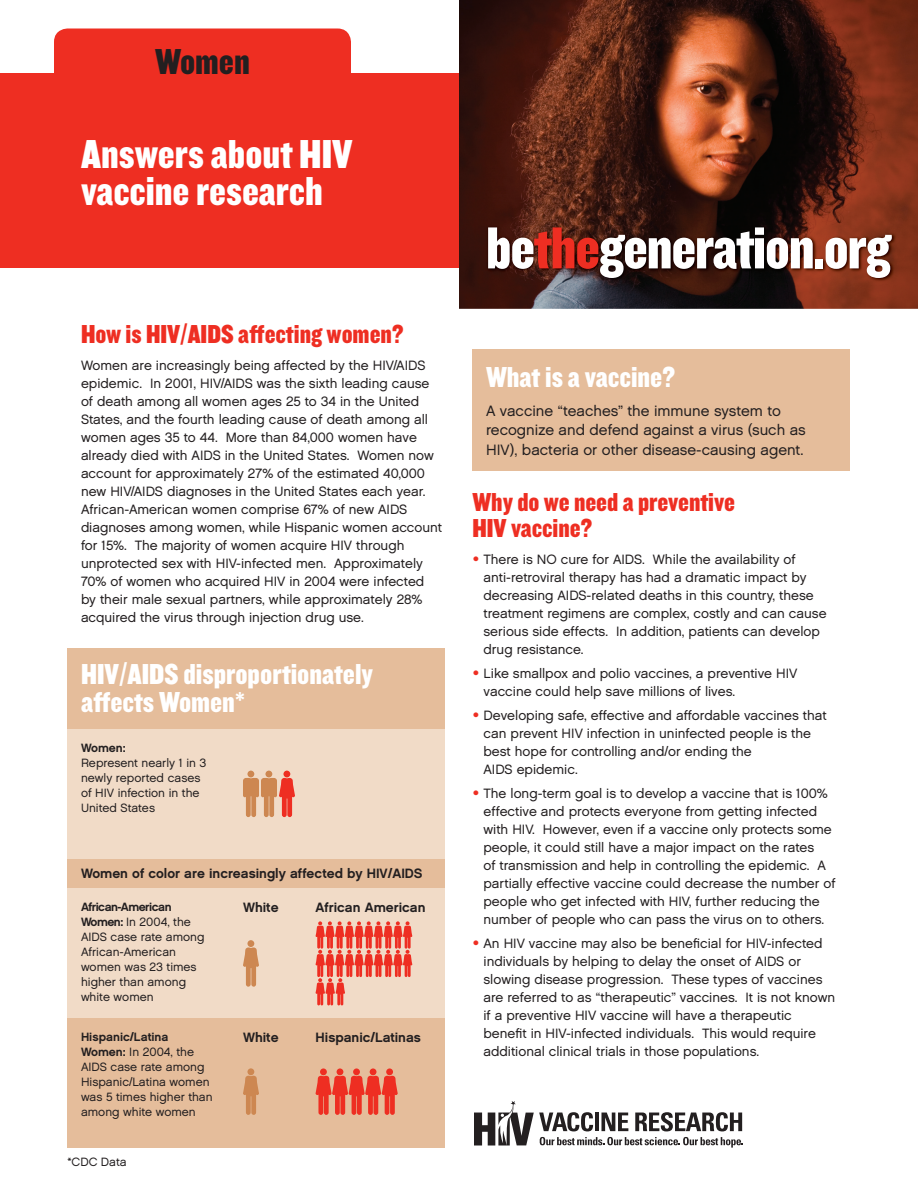
<style>
.page{position:relative;width:918px;height:1188px;background:#fff}
.page>*{position:absolute;margin:0;border:0;box-sizing:border-box;transform-origin:0 0}
.t1{font:61.5px "Knockout HTF70 Full Welterwt";letter-spacing:-.02em;color:#fff}
.t2{font:42px/37.5px "Knockout HTF70 Full Welterwt";color:#fff}
.t3{font:37.5px "Knockout HTF70 Full Welterwt";color:#231f20}
.t4{font:30px/28.5px "Knockout HTF70 Full Welterwt";color:#fff}
.t5{font:27px/25.5px "Knockout HTF70 Full Welterwt";color:#ee2e22}
.t6{font:22.5px "Chalet London Nineteen Sixty";color:#ee2e22}
.t7{font:15px/19.5px "Chalet London Nineteen Sixty";color:#231f20}
.t8{font:13.5px/18px "Chalet London Nineteen Sixty";color:#231f20}
.t9{font:13.5px "Chalet New York Nineteen Sixty";color:#231f20}
.t10{font:12px/15px "Chalet London Nineteen Sixty";color:#231f20}
.s1{font-family:"Chalet New York Nineteen Sixty"}
.s2{color:#ee2e22}
</style>
<div class="page">
<div style="left:68px;top:648px;width:378px;height:500px;background:#e5bd9b"></div>
<div style="left:68px;top:888px;width:378px;height:130px;background:#f1dbc7"></div>
<div style="left:68px;top:729px;width:378px;height:130px;background:#f1dbc7"></div>
<div style="left:472px;top:349px;width:378px;height:122px;background:#e5bd9b"></div>
<img style="left:459px;top:0;width:459px;height:309px">
<div style="left:0;top:74px;width:459px;height:194px;background:#ee2e22"></div>
<div style="left:54px;top:28px;width:297px;height:70px;background:#ee2e22;border-radius:14px"></div>
<img style="left:486px;top:225px;width:411px;height:58px">
<svg style="left:243px;top:947px;width:16px;height:40px"></svg>
<div style="left:247px;top:940px;width:7px;height:7px;background:#cd8751;border-radius:50%"></div>
<svg style="left:316px;top:921px;width:96px;height:84px"></svg>
<svg style="left:243px;top:1076px;width:16px;height:39px"></svg>
<div style="left:247px;top:1068px;width:7px;height:7px;background:#cd8751;border-radius:50%"></div>
<div style="left:320px;top:1068px;width:7px;height:7px;background:#ee2e22;border-radius:50%"></div>
<div style="left:337px;top:1068px;width:6px;height:7px;background:#ee2e22;border-radius:50%"></div>
<div style="left:353px;top:1068px;width:7px;height:7px;background:#ee2e22;border-radius:50%"></div>
<div style="left:370px;top:1068px;width:6px;height:7px;background:#ee2e22;border-radius:50%"></div>
<svg style="left:316px;top:1076px;width:82px;height:39px"></svg>
<div style="left:386px;top:1068px;width:7px;height:7px;background:#ee2e22;border-radius:50%"></div>
<div style="left:247px;top:771px;width:7px;height:6px;background:#cd8751;border-radius:50%"></div>
<div style="left:265px;top:771px;width:7px;height:6px;background:#cd8751;border-radius:50%"></div>
<svg style="left:243px;top:778px;width:52px;height:39px"></svg>
<div style="left:283px;top:771px;width:7px;height:6px;background:#ee2e22;border-radius:50%"></div>
<svg style="left:474px;top:1101px;width:269px;height:47px"></svg>
<h1 class="t3" style="left:155px;top:47px;width:96px">Women</h1>
<h1 class="t2" style="left:81px;top:138px;width:273px">Answers about HIV vaccine research</h1>
<h2 class="t5" style="left:81px;top:323px;width:324px">How is HIV/AIDS affecting women?</h2>
<p class="t8" style="left:81px;top:357px;width:363px">Women are increasingly being affected by the HIV/AIDS epidemic. In 2001, HIV/AIDS was the sixth leading cause of death among all women ages 25 to 34 in the United States, and the fourth leading cause of death among all women ages 35 to 44. More than 84,000 women have already died with AIDS in the United States. Women now account for approximately 27% of the estimated 40,000 new HIV/AIDS diagnoses in the United States each year.<br>African-American women comprise 67% of new AIDS diagnoses among women, while Hispanic women account for 15%. The majority of women acquire HIV through unprotected sex with HIV-infected men. Approximately 70% of women who acquired HIV in 2004 were infected by their male sexual partners, while approximately 28% acquired the virus through injection drug use.</p>
<h2 class="t4" style="left:81px;top:661px;width:293px">HIV/AIDS disproportionately affects Women*</h2>
<p class="t10" style="left:81px;top:741px;width:127px"><span class="s1">Women:<br></span>Represent nearly 1 in 3 newly reported cases of HIV infection in the<br>United States</p>
<p class="t9" style="left:81px;top:868px;width:343px">Women of color are increasingly affected by HIV/AIDS</p>
<p class="t10" style="left:81px;top:900px;width:125px"><span class="s1">African-American<br>Women:</span> In 2004, the<br>AIDS case rate among<br>African-American women was 23 times higher than among white women</p>
<p class="t10" style="left:81px;top:1030px;width:133px"><span class="s1">Hispanic/Latina<br>Women:</span> In 2004, the<br>AIDS case rate among<br>Hispanic/Latina women was 5 times higher than among white women</p>
<p class="t9" style="left:243px;top:902px;width:37px">White</p>
<p class="t9" style="left:316px;top:902px;width:112px">African American</p>
<p class="t9" style="left:243px;top:1032px;width:37px">White</p>
<p class="t9" style="left:316px;top:1032px;width:107px">Hispanic/Latinas</p>
<p class="t10" style="left:68px;top:1155px;width:61px">*CDC Data</p>
<p class="t1" style="left:486px;top:224px;width:407px">be<span class="s2">the</span>generation.org</p>
<h2 class="t4" style="left:486px;top:365px;width:191px">What is a vaccine?</h2>
<p class="t7" style="left:486px;top:402px;width:321px">A vaccine “teaches” the immune system to recognize and defend against a virus (such as<br>HIV), bacteria or other disease-causing agent.</p>
<h2 class="t5" style="left:472px;top:491px;width:264px">Why do we need a preventive<br>HIV vaccine?</h2>
<p class="t6" style="left:472px;top:550px;width:9px">•</p>
<p class="t8" style="left:484px;top:551px;width:345px">There is NO cure for AIDS. While the availability of anti-retroviral therapy has had a dramatic impact by decreasing AIDS-related deaths in this country, these treatment regimens are complex, costly and can cause serious side effects. In addition, patients can develop drug resistance.</p>
<p class="t6" style="left:472px;top:664px;width:9px">•</p>
<p class="t8" style="left:484px;top:665px;width:315px">Like smallpox and polio vaccines, a preventive HIV vaccine could help save millions of lives.</p>
<p class="t6" style="left:472px;top:706px;width:9px">•</p>
<p class="t8" style="left:484px;top:707px;width:345px">Developing safe, effective and affordable vaccines that can prevent HIV infection in uninfected people is the best hope for controlling and/or ending the<br>AIDS epidemic.</p>
<p class="t6" style="left:472px;top:784px;width:9px">•</p>
<p class="t8" style="left:484px;top:785px;width:354px">The long-term goal is to develop a vaccine that is 100% effective and protects everyone from getting infected with HIV. However, even if a vaccine only protects some people, it could still have a major impact on the rates<br>of transmission and help in controlling the epidemic. A partially effective vaccine could decrease the number of people who get infected with HIV, further reducing the number of people who can pass the virus on to others.</p>
<p class="t6" style="left:472px;top:934px;width:9px">•</p>
<p class="t8" style="left:484px;top:935px;width:353px">An HIV vaccine may also be beneficial for HIV-infected individuals by helping to delay the onset of AIDS or slowing disease progression. These types of vaccines are referred to as “therapeutic” vaccines. It is not known if a preventive HIV vaccine will have a therapeutic benefit in HIV-infected individuals. This would require additional clinical trials in those populations.</p>
</div>
